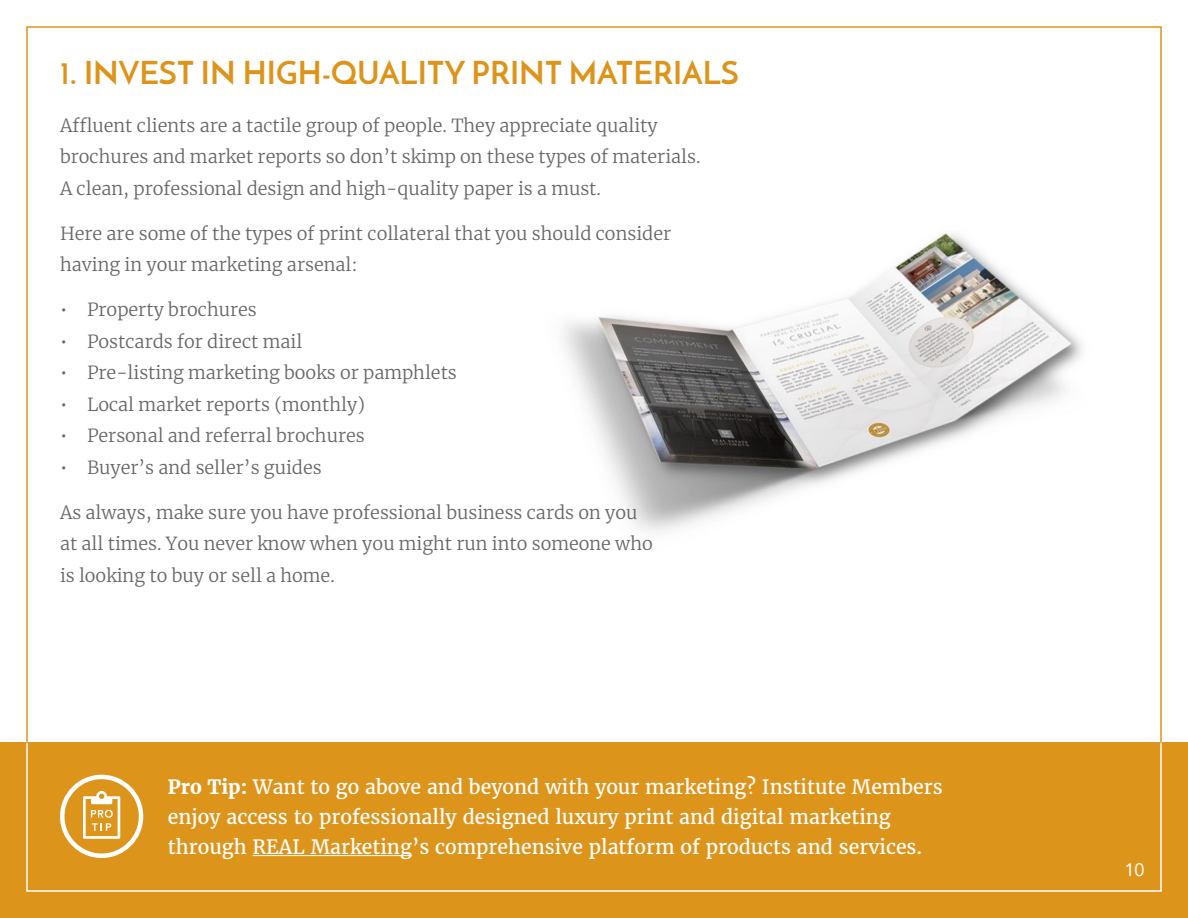
<style>
.page{position:relative;width:1188px;height:918px;background:#fff}
.page>*{position:absolute;margin:0;border:0;box-sizing:border-box;transform-origin:0 0}
.t1{font:700 31.5px "Josefin Sans";color:#dd941b}
.t2{font:19.5px/30px "Merriweather";color:#fff}
.t3{font:300 18px/31.5px "Merriweather";color:#666}
.t4{font:18px "Avenir";color:#fff}
.s1{font-weight:700}
</style>
<div class="page">
<img style="left:563px;top:233px;width:519px;height:299px">
<div style="left:0;top:742px;width:1188px;height:176px;background:#dd941b"></div>
<hr style="left:252px;top:855px;width:160px;height:1px;background:#fff">
<div style="left:60px;top:775px;width:83px;height:83px;border:4px solid #fff;border-radius:50%"></div>
<svg style="left:83px;top:791px;width:37px;height:48px"></svg>
<div style="left:26px;top:742px;width:1136px;height:150px;border:2px solid #fff"></div>
<h1 class="t1" style="left:60px;top:53px;width:680px">1. INVEST IN HIGH-QUALITY PRINT MATERIALS</h1>
<p class="t3" style="left:60px;top:109px;width:642px">Affluent clients are a tactile group of people. They appreciate quality brochures and market reports so don’t skimp on these types of materials.<br>A clean, professional design and high-quality paper is a must.</p>
<p class="t3" style="left:60px;top:217px;width:613px">Here are some of the types of print collateral that you should consider having in your marketing arsenal:</p>
<p class="t3" style="left:60px;top:294px;width:198px">• Property brochures</p>
<p class="t3" style="left:60px;top:325px;width:244px">• Postcards for direct mail</p>
<p class="t3" style="left:60px;top:357px;width:398px">• Pre-listing marketing books or pamphlets</p>
<p class="t3" style="left:60px;top:388px;width:307px">• Local market reports (monthly)</p>
<p class="t3" style="left:60px;top:420px;width:306px">• Personal and referral brochures</p>
<p class="t3" style="left:60px;top:451px;width:263px">• Buyer’s and seller’s guides</p>
<p class="t3" style="left:60px;top:496px;width:594px">As always, make sure you have professional business cards on you at all times. You never know when you might run into someone who is looking to buy or sell a home.</p>
<p class="t2" style="left:168px;top:773px;width:776px"><span class="s1">Pro Tip:</span> Want to go above and beyond with your marketing? Institute Members enjoy access to professionally designed luxury print and digital marketing through REAL Marketing’s comprehensive platform of products and services.</p>
<p class="t4" style="left:1124px;top:855px;width:22px">10</p>
</div>
